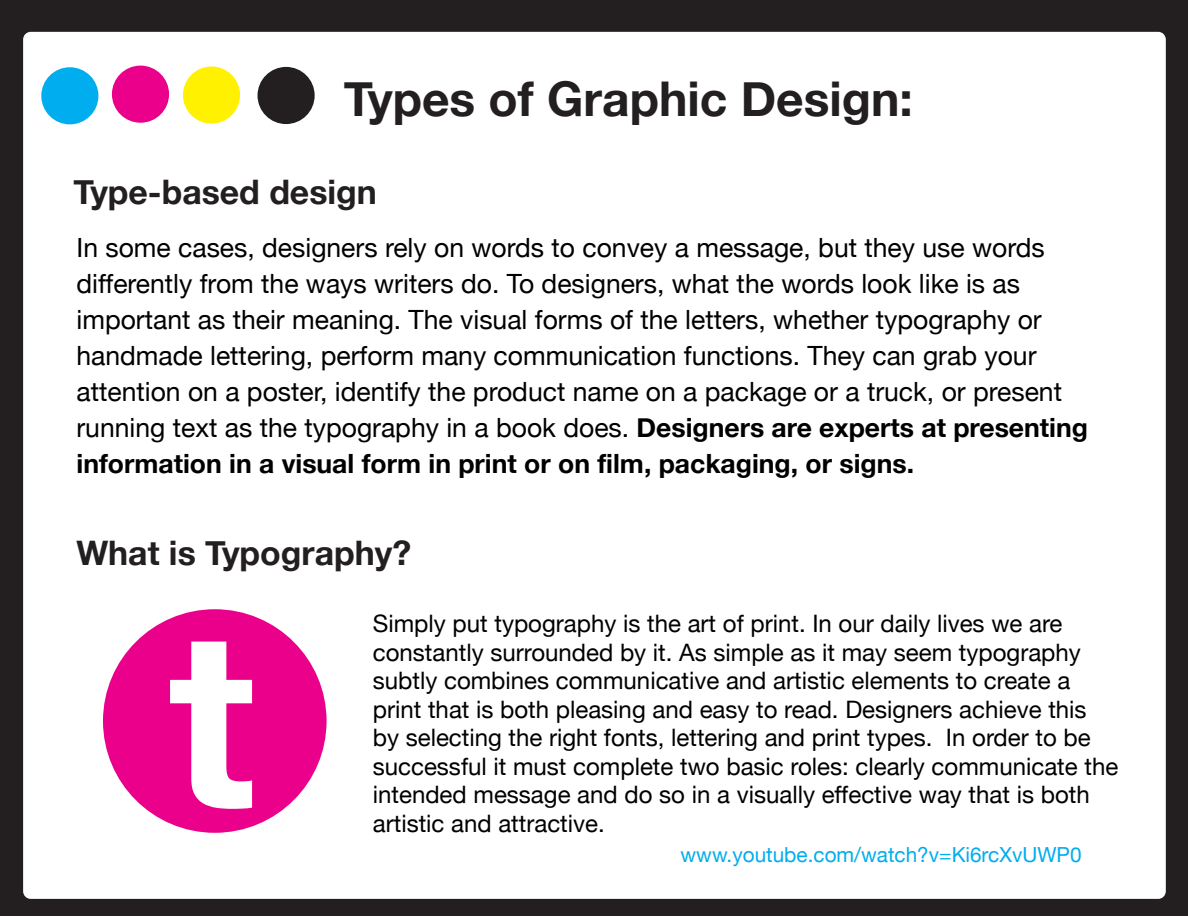
<style>
.page{position:relative;width:1188px;height:918px;background:#fff}
.page>*{position:absolute;margin:0;border:0;box-sizing:border-box;transform-origin:0 0}
.t1{font:700 247.05px "Helvetica Neue";color:#fff}
.t2{font:700 48px "Helvetica Neue";color:#231f20}
.t3{font:700 33.75px "Helvetica Neue";color:#231f20}
.t4{font:26.55px/36px "Helvetica Neue";color:#000}
.t5{font:24px/28.5px "Helvetica Neue";color:#000}
.t6{font:20.7px "Helvetica Neue";color:#00adee}
.s1{font-weight:700}
</style>
<div class="page">
<div style="left:0;top:0;width:1188px;height:916px;background:#231f20"></div>
<div style="left:23px;top:32px;width:1143px;height:867px;background:#fff;border-radius:8px"></div>
<div style="left:41px;top:67px;width:57px;height:57px;background:#00adee;border-radius:50%"></div>
<div style="left:112px;top:66px;width:57px;height:57px;background:#eb008b;border-radius:50%"></div>
<div style="left:183px;top:66px;width:57px;height:58px;background:#fff100;border-radius:50%"></div>
<div style="left:258px;top:67px;width:57px;height:57px;background:#231f20;border-radius:50%"></div>
<div style="left:103px;top:609px;width:224px;height:224px;background:#eb008b;border-radius:50%"></div>
<p class="t2" style="left:344px;top:69px;width:570px">Types of Graphic Design:</p>
<p class="t3" style="left:74px;top:171px;width:305px">Type-based design</p>
<p class="t4" style="left:76px;top:229px;width:1013px">In some cases, designers rely on words to convey a message, but they use words differently from the ways writers do. To designers, what the words look like is as important as their meaning. The visual forms of the letters, whether typography or handmade lettering, perform many communication functions. They can grab your attention on a poster, identify the product name on a package or a truck, or present running text as the typography in a book does. <span class="s1">Designers are experts at presenting information in a visual form in print or on film, packaging, or signs.</span></p>
<p class="t3" style="left:76px;top:532px;width:336px">What is Typography?</p>
<p class="t1" style="left:169px;top:567px;width:88px">t</p>
<p class="t5" style="left:373px;top:609px;width:747px">Simply put typography is the art of print. In our daily lives we are constantly surrounded by it. As simple as it may seem typography subtly combines communicative and artistic elements to create a print that is both pleasing and easy to read. Designers achieve this by selecting the right fonts, lettering and print types. In order to be successful it must complete two basic roles: clearly communicate the intended message and do so in a visually effective way that is both artistic and attractive.</p>
<p class="t6" style="left:681px;top:842px;width:402px">www.youtube.com/watch?v=Ki6rcXvUWP0</p>
</div>
